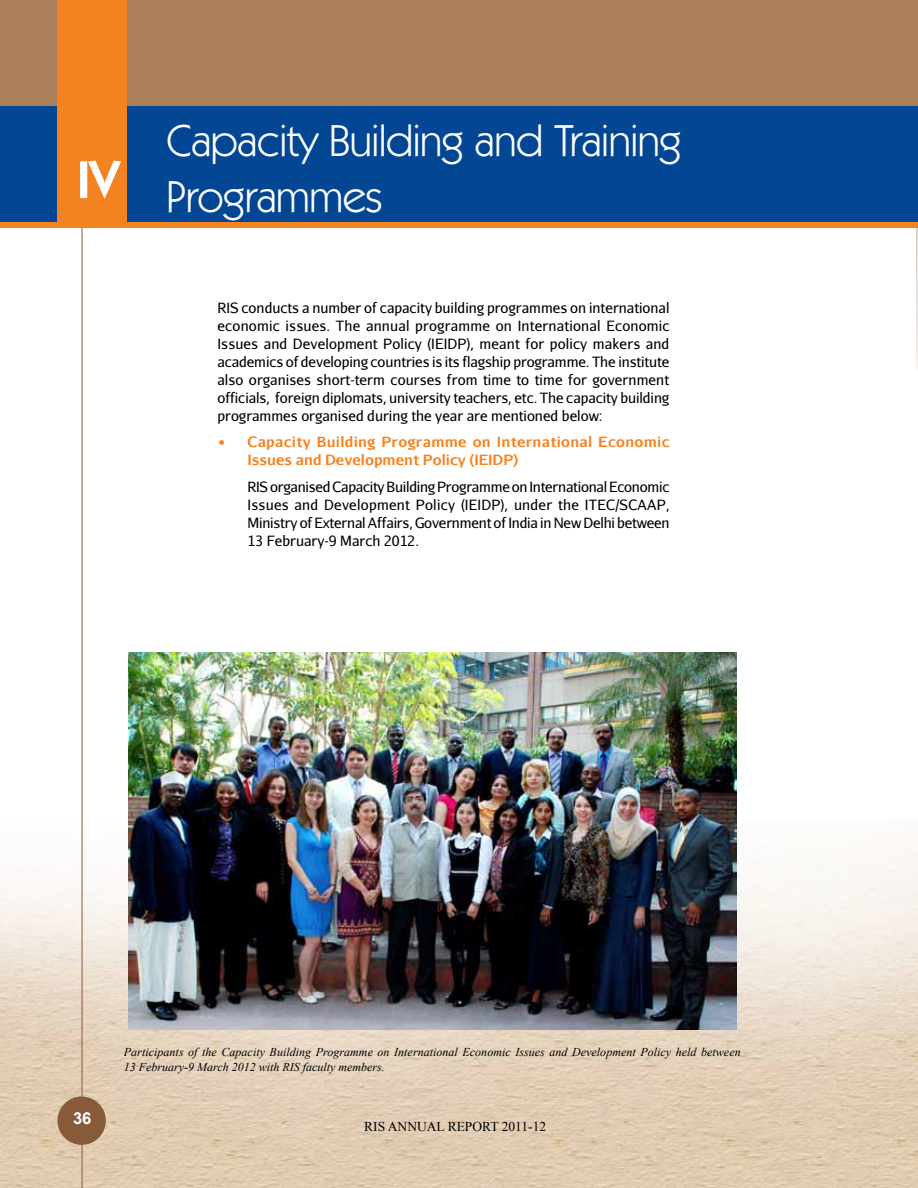
<style>
.page{position:relative;width:918px;height:1188px;background:#fff}
.page>*{position:absolute;margin:0;border:0;box-sizing:border-box;transform-origin:0 0}
.t1{font:600 52.5px "Kabel IT Cby BT";color:#fff}
.t2{font:45px/56.8px "Kabel IT Cby BT";letter-spacing:-.01em;color:#fff}
.t3{font:700 16.5px "Arial";color:#fff}
.t4{font:14.25px/18px "Aurulent Sans";color:#000;text-align:justify}
.t5{font:700 14.25px/18px "Aurulent Sans";letter-spacing:.02em;color:#f58220}
.t6{font:13.5px "Times New Roman";color:#000}
.t7{font:italic 12px/15px "Times New Roman";letter-spacing:.005em;color:#000}
.s1{font-family:"Avant Garde";font-weight:600}
</style>
<div class="page">
<img style="left:0;top:820px;width:918px;height:368px">
<img style="left:916px;top:228px;width:2px;height:141px">
<hr style="left:82px;top:0;width:1px;height:1188px;background:#875b3a">
<div style="left:57px;top:1096px;width:49px;height:49px;background:#875b3a;border-radius:50%"></div>
<div style="left:0;top:222px;width:918px;height:6px;background:#f58220"></div>
<div style="left:0;top:101px;width:918px;height:121px;background:#034694"></div>
<div style="left:0;top:0;width:918px;height:106px;background:#ad805d"></div>
<div style="left:58px;top:0;width:69px;height:223px;background:#f58220"></div>
<img style="left:128px;top:653px;width:609px;height:377px">
<h1 class="t1" style="left:77px;top:147px;width:44px">IV</h1>
<h2 class="t2" style="left:166px;top:111px;width:517px">Capacity Building and Training<br>Programmes</h2>
<p class="t4" style="left:217px;top:298px;width:454px">RIS conducts a number of capacity building programmes on international economic issues. The annual programme on International Economic Issues and Development Policy (IEIDP), meant for policy makers and academics of developing countries is its flagship programme. The institute also organises short-term courses from time to time for government officials, foreign diplomats, university teachers, etc. The capacity building programmes organised during the year are mentioned below:</p>
<p class="t5" style="left:247px;top:432px;width:424px;text-indent:-30px"><span class="s1">•</span> Capacity Building Programme on International Economic<br>Issues and Development Policy (IEIDP)</p>
<p class="t4" style="left:247px;top:477px;width:424px">RIS organised Capacity Building Programme on International Economic Issues and Development Policy (IEIDP), under the ITEC/SCAAP, Ministry of External Affairs, Government of India in New Delhi between 13 February-9 March 2012.</p>
<p class="t3" style="left:73px;top:1107px;width:20px">36</p>
<p class="t7" style="left:124px;top:1045px;width:618px">Participants of the Capacity Building Programme on International Economic Issues and Development Policy held between<br>13 February-9 March 2012 with RIS faculty members.</p>
<p class="t6" style="left:364px;top:1119px;width:184px">RIS ANNUAL REPORT 2011-12</p>
</div>
